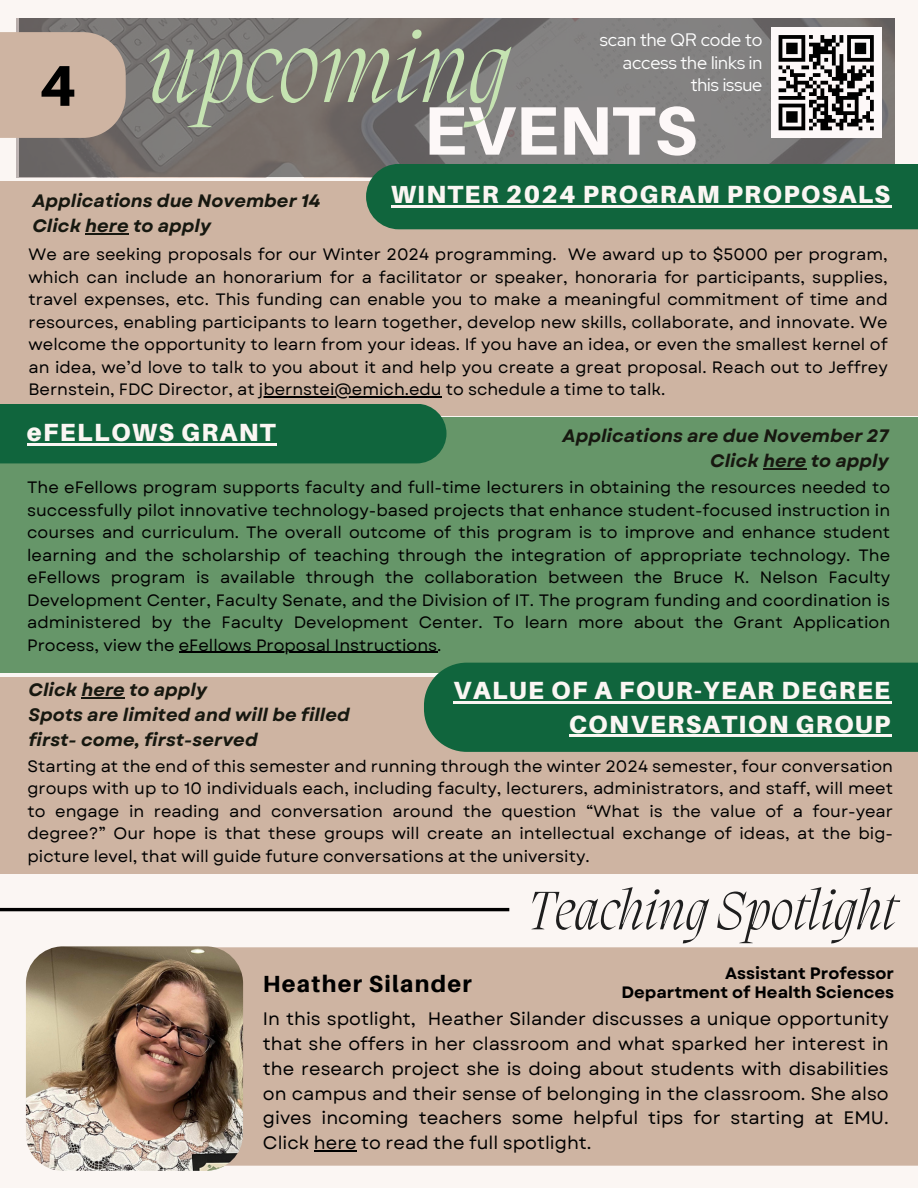
<style>
.page{position:relative;width:918px;height:1188px;background:#fbf6f3}
.page>*{position:absolute;margin:0;border:0;box-sizing:border-box;transform-origin:0 0}
.t1{font:italic 200 100.5px "Migra";color:#c5e3b1}
.t2{font:800 68.7px "Aileron";color:#fdf8f8}
.t3{font:800 57.6px "Aileron";color:#000}
.t4{font:italic 200 55.5px "Migra";color:#1e1e1e}
.t5{font:900 24.9px/33.8px "Aileron";letter-spacing:.055em;color:#fbf6f3;text-align:right}
.t6{font:800 23.4px "Aileron";letter-spacing:.055em;color:#000}
.t7{font:18.15px/24.8px "Garet";color:#000;text-align:justify}
.t8{font:italic 700 18px "Garet";color:#171810}
.t9{font:18px/22.5px "Red Hat Display";color:#fff;text-align:right}
.t10{font:16.5px/22.5px "Garet";color:#000;text-align:justify}
.t11{font:700 16.5px "Garet";color:#000}
</style>
<div class="page">
<svg style="left:19px;top:18px;width:875px;height:159px;background:#7a7675"></svg>
<div style="left:216px;top:947px;width:702px;height:219px;background:#ceb4a2"></div>
<img style="left:26px;top:946px;width:217px;height:225px;border-radius:37px">
<hr style="left:0;top:908px;width:509px;height:3px;background:#000">
<div style="left:0;top:32px;width:126px;height:106px;background:#ceb4a2"></div>
<div style="left:771px;top:27px;width:110px;height:111px;background:#fdf8f8"></div>
<svg style="left:779px;top:35px;width:95px;height:95px"></svg>
<div style="left:0;top:181px;width:918px;height:234px;background:#ceb4a2"></div>
<div style="left:366px;top:164px;width:552px;height:65px;background:#10653d"></div>
<div style="left:0;top:417px;width:918px;height:256px;background:#669669"></div>
<div style="left:0;top:404px;width:447px;height:59px;background:#10653d"></div>
<hr style="left:179px;top:652px;width:258px;height:1px;background:#000">
<hr style="left:314px;top:1150px;width:43px;height:1px;background:#000">
<hr style="left:27px;top:444px;width:250px;height:2px;background:#fbf6f3">
<hr style="left:763px;top:468px;width:44px;height:1px;background:#171810">
<hr style="left:391px;top:206px;width:501px;height:2px;background:#fbf6f3">
<hr style="left:259px;top:396px;width:183px;height:1px;background:#000">
<hr style="left:85px;top:233px;width:44px;height:1px;background:#171810">
<div style="left:0;top:677px;width:918px;height:197px;background:#ceb4a2"></div>
<div style="left:424px;top:663px;width:494px;height:89px;background:#10653d"></div>
<hr style="left:453px;top:701px;width:439px;height:2px;background:#fbf6f3">
<hr style="left:569px;top:735px;width:323px;height:2px;background:#fbf6f3">
<hr style="left:81px;top:697px;width:44px;height:2px;background:#171810">
<p class="t3" style="left:39px;top:50px;width:38px">4</p>
<p class="t1" style="left:148px;top:21px;width:364px">upcoming</p>
<p class="t9" style="left:600px;top:29px;width:164px">scan the QR code to access the links in this issue</p>
<p class="t9" style="left:607px;top:29px;width:164px">scan the QR code to acce s the links in this i sue</p>
<p class="t2" style="left:424px;top:88px;width:275px">EVENTS</p>
<p class="t8" style="left:32px;top:188px;width:290px">Applications due November 14</p>
<p class="t8" style="left:32px;top:213px;width:180px">Click here to apply</p>
<p class="t5" style="left:391px;top:177px;width:501px">WINTER 2024 PROGRAM PROPOSALS</p>
<p class="t10" style="left:29px;top:243px;width:861px">We are seeking proposals for our Winter 2024 programming. We award up to $5000 per program, which can include an honorarium for a facilitator or speaker, honoraria for participants, supplies, travel expenses, etc. This funding can enable you to make a meaningful commitment of time and resources, enabling participants to learn together, develop new skills, collaborate, and innovate. We welcome the opportunity to learn from your ideas. If you have an idea, or even the smallest kernel of an idea, we’d love to talk to you about it and help you create a great proposal. Reach out to Jeffrey Bernstein, FDC Director, at jbernstei@emich.edu to schedule a time to talk.</p>
<p class="t5" style="left:27px;top:415px;width:250px">eFELLOWS GRANT</p>
<p class="t8" style="left:563px;top:423px;width:328px">Applications are due November 27</p>
<p class="t8" style="left:710px;top:448px;width:180px">Click here to apply</p>
<p class="t10" style="left:27px;top:476px;width:865px">The eFellows program supports faculty and full-time lecturers in obtaining the resources needed to successfully pilot innovative technology-based projects that enhance student-focused instruction in courses and curriculum. The overall outcome of this program is to improve and enhance student learning and the scholarship of teaching through the integration of appropriate technology. The eFellows program is available through the collaboration between the Bruce K. Nelson Faculty Development Center, Faculty Senate, and the Division of IT. The program funding and coordination is administered by the Faculty Development Center. To learn more about the Grant Application Process, view the eFellows Proposal Instructions.</p>
<p class="t5" style="left:453px;top:673px;width:438px">VALUE OF A FOUR-YEAR DEGREE<br>CONVERSATION GROUP</p>
<p class="t10" style="left:28px;top:755px;width:867px">Starting at the end of this semester and running through the winter 2024 semester, four conversation groups with up to 10 individuals each, including faculty, lecturers, administrators, and staff, will meet to engage in reading and conversation around the question “What is the value of a four-year degree?” Our hope is that these groups will create an intellectual exchange of ideas, at the big&shy;picture level, that will guide future conversations at the university.</p>
<p class="t8" style="left:29px;top:677px;width:180px">Click here to apply</p>
<p class="t8" style="left:29px;top:702px;width:323px">Spots are limited and will be filled</p>
<p class="t8" style="left:29px;top:727px;width:231px">first- come, first-served</p>
<p class="t6" style="left:263px;top:970px;width:210px">Heather Silander</p>
<p class="t4" style="left:528px;top:884px;width:370px">Teaching Spotlight</p>
<p class="t11" style="left:725px;top:961px;width:171px">Assistant Professor</p>
<p class="t11" style="left:621px;top:980px;width:274px">Department of Health Sciences</p>
<p class="t7" style="left:263px;top:1007px;width:627px">In this spotlight, Heather Silander discusses a unique opportunity that she offers in her classroom and what sparked her interest in the research project she is doing about students with disabilities on campus and their sense of belonging in the classroom. She also gives incoming teachers some helpful tips for starting at EMU.<br>Click here to read the full spotlight.</p>
</div>
